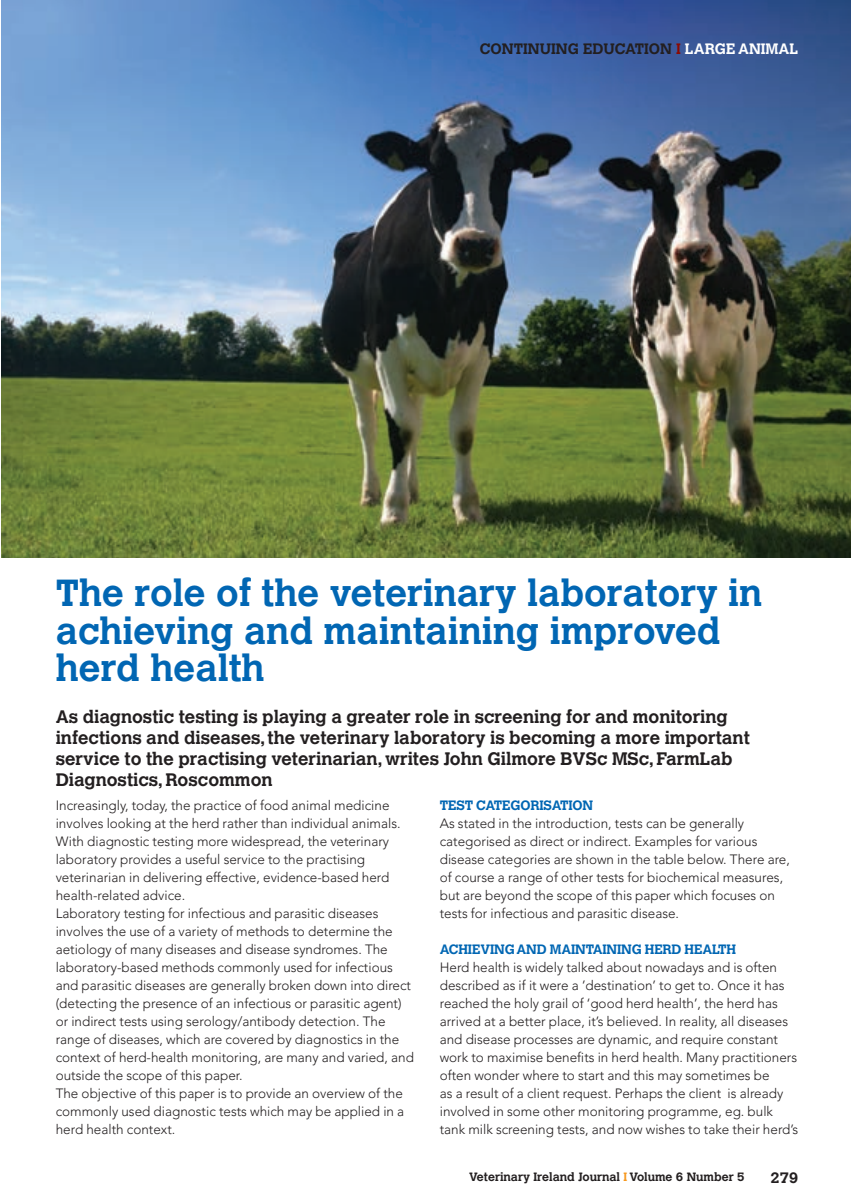
<style>
.page{position:relative;width:851px;height:1202px;background:#fff}
.page>*{position:absolute;margin:0;border:0;box-sizing:border-box;transform-origin:0 0}
.t1{font:700 37.5px/37.5px "Calvert";color:#0166b3}
.t2{font:700 18px/21px "Calvert";color:#231f20}
.t3{font:700 15px "Calvert";color:#231f20}
.t4{font:300 13.5px/18px "Avenir";color:#231f20}
.t5{font:700 13.5px "Calvert";letter-spacing:-.01em;color:#0166b3}
.t6{font:700 12px "Calvert";color:#231f20}
.s1{color:#8b0a02}
.s2{color:#fff}
.s3{color:#f7981d}
</style>
<div class="page">
<img style="left:2px;top:0;width:849px;height:557px">
<p class="t3" style="left:480px;top:39px;width:320px">CONTINUING EDUCATION <span class="s1">I</span> <span class="s2">LARGE ANIMAL</span></p>
<h1 class="t1" style="left:56px;top:574px;width:708px">The role of the veterinary laboratory in achieving and maintaining improved herd health</h1>
<p class="t2" style="left:56px;top:706px;width:695px">As diagnostic testing is playing a greater role in screening for and monitoring infections and diseases, the veterinary laboratory is becoming a more important service to the practising veterinarian, writes John Gilmore BVSc MSc, FarmLab Diagnostics, Roscommon</p>
<p class="t4" style="left:56px;top:796px;width:360px">Increasingly, today, the practice of food animal medicine involves looking at the herd rather than individual animals.<br>With diagnostic testing more widespread, the veterinary laboratory provides a useful service to the practising veterinarian in delivering effective, evidence-based herd health-related advice.<br>Laboratory testing for infectious and parasitic diseases involves the use of a variety of methods to determine the aetiology of many diseases and disease syndromes. The laboratory-based methods commonly used for infectious and parasitic diseases are generally broken down into direct (detecting the presence of an infectious or parasitic agent) or indirect tests using serology/antibody detection. The range of diseases, which are covered by diagnostics in the context of herd-health monitoring, are many and varied, and outside the scope of this paper.<br>The objective of this paper is to provide an overview of the commonly used diagnostic tests which may be applied in a herd health context.</p>
<p class="t5" style="left:440px;top:797px;width:155px">TEST CATEGORISATION</p>
<p class="t4" style="left:440px;top:814px;width:352px">As stated in the introduction, tests can be generally categorised as direct or indirect. Examples for various disease categories are shown in the table below. There are, of course a range of other tests for biochemical measures, but are beyond the scope of this paper which focuses on tests for infectious and parasitic disease.</p>
<p class="t5" style="left:440px;top:941px;width:298px">ACHIEVING AND MAINTAINING HERD HEALTH</p>
<p class="t4" style="left:440px;top:958px;width:360px">Herd health is widely talked about nowadays and is often described as if it were a ’destination’ to get to. Once it has reached the holy grail of ‘good herd health’, the herd has arrived at a better place, it’s believed. In reality, all diseases and disease processes are dynamic, and require constant work to maximise benefits in herd health. Many practitioners often wonder where to start and this may sometimes be<br>as a result of a client request. Perhaps the client is already involved in some other monitoring programme, eg. bulk tank milk screening tests, and now wishes to take their herd’s</p>
<p class="t6" style="left:469px;top:1169px;width:277px">Veterinary Ireland Journal <span class="s3">I</span> Volume 6 Number 5</p>
<p class="t3" style="left:770px;top:1168px;width:29px">279</p>
</div>
